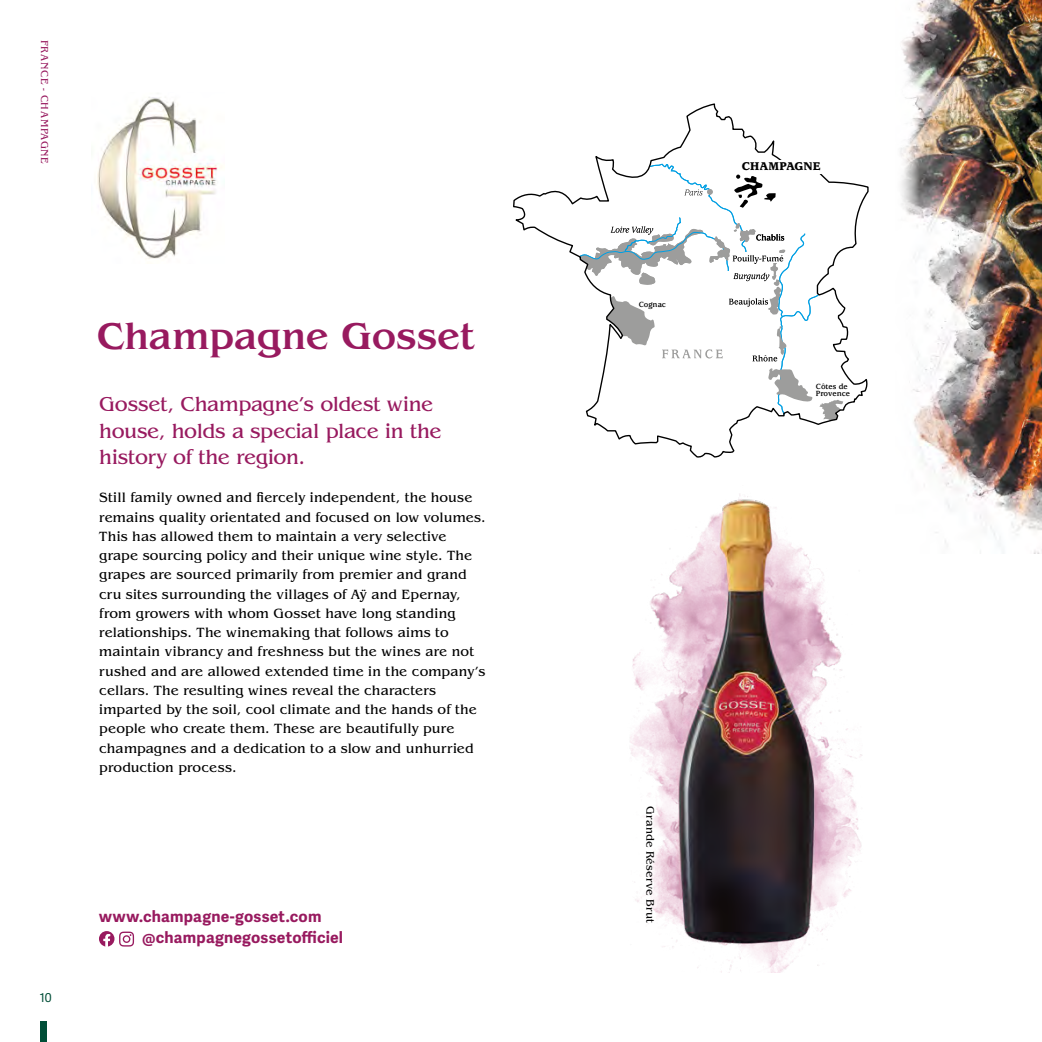
<style>
.page{position:relative;width:1042px;height:1042px;background:#fff}
.page>*{position:absolute;margin:0;border:0;box-sizing:border-box;transform-origin:0 0}
.t1{font:500 38.5px "Benguiat Pro ITC";letter-spacing:-.005em;color:#981a5f}
.t2{font:21px/26.2px "Benguiat Pro ITC";letter-spacing:-.015em;color:#981a5f}
.t3{font:700 15.75px/21px "Adelle Sans";letter-spacing:.01em;color:#981a5f}
.t4{font:14px/19.2px "Benguiat Pro ITC";letter-spacing:.01em;color:#000}
.t5{font:900 12.42px "Usherwood";color:#000}
.t6{font:12.25px "Adelle Sans";color:#004e37}
.t7{font:11.38px "Benguiat Pro ITC";letter-spacing:.02em;color:#000}
.t8{font:10.5px "Benguiat Pro ITC";letter-spacing:.055em;color:#981a5f}
.t9{font:700 8.22px/7.4px "Usherwood";color:#000}
</style>
<div class="page">
<img style="left:97px;top:97px;width:125px;height:162px">
<div style="left:40px;top:1021px;width:6px;height:21px;background:#004e37"></div>
<svg style="left:99px;top:931px;width:35px;height:15px"></svg>
<img style="left:900px;top:0;width:142px;height:553px">
<img style="left:630px;top:494px;width:232px;height:479px">
<svg style="left:513px;top:103px;width:355px;height:354px"></svg>
<div style="left:685px;top:160px;width:143px;height:14px;background:#fff"></div>
<svg style="left:767px;top:368px;width:46px;height:36px"></svg>
<svg style="left:578px;top:217px;width:227px;height:144px"></svg>
<svg style="left:684px;top:189px;width:29px;height:6px"></svg>
<svg style="left:733px;top:175px;width:44px;height:34px"></svg>
<p class="t8" style="left:50px;top:40px;width:125px;rotate:90deg">FRANCE - CHAMPAGNE</p>
<h1 class="t1" style="left:97px;top:314px;width:379px">Champagne Gosset</h1>
<h2 class="t2" style="left:99px;top:391px;width:344px">Gosset, Champagne’s oldest wine house, holds a special place in the history of the region.</h2>
<p class="t4" style="left:99px;top:488px;width:388px">Still family owned and fiercely independent, the house remains quality orientated and focused on low volumes.<br>This has allowed them to maintain a very selective grape sourcing policy and their unique wine style. The grapes are sourced primarily from premier and grand cru sites surrounding the villages of Aÿ and Epernay, from growers with whom Gosset have long standing relationships. The winemaking that follows aims to maintain vibrancy and freshness but the wines are not rushed and are allowed extended time in the company’s cellars. The resulting wines reveal the characters imparted by the soil, cool climate and the hands of the people who create them. These are beautifully pure champagnes and a dedication to a slow and unhurried production process.</p>
<p class="t6" style="left:40px;top:990px;width:13px">10</p>
<p class="t3" style="left:142px;top:906px;width:202px;text-indent:-43px">www.champagne-gosset.com @champagnegossetofficiel</p>
<p class="t9" style="left:639px;top:301px;width:29px">Cognac</p>
<p class="t5" style="left:742px;top:159px;width:80px">CHAMPAGNE</p>
<p class="t9" style="left:816px;top:383px;width:36px">Côtes de<br>Provence</p>
<p class="t7" style="left:656px;top:806px;width:118px;rotate:90deg">Grande Réserve Brut</p>
</div>
